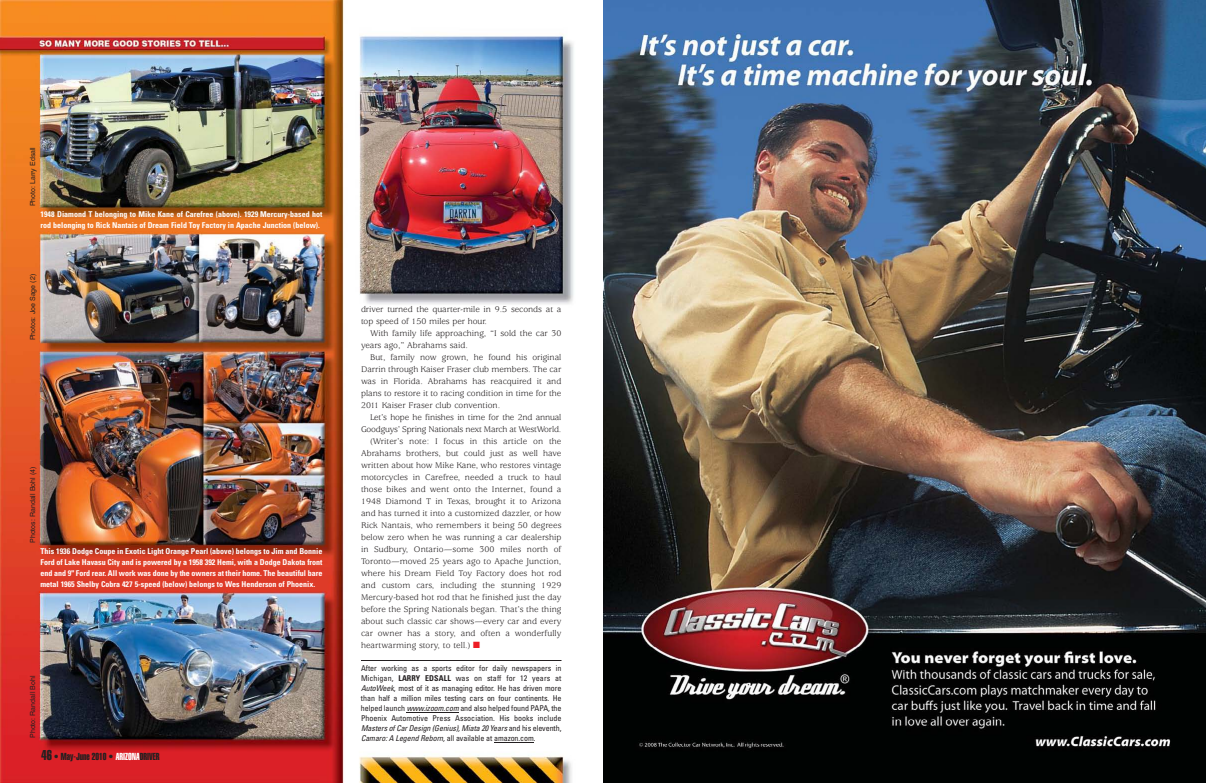
<style>
.page{position:relative;width:1206px;height:783px;background:#fff}
.page>*{position:absolute;margin:0;border:0;box-sizing:border-box;transform-origin:0 0}
.t1{font:10px "Helvetica Extra Compressed";color:#231f20}
.t2{font:9px/12px "Usherwood";letter-spacing:.005em;color:#231f20}
.t3{font:9px "Usherwood";letter-spacing:-.015em;color:#231f20}
.t4{font:700 condensed 8px/11px "Univers";color:#fff}
.t5{font:condensed 8px/10px "Univers";letter-spacing:.005em;color:#231f20;text-align:justify}
.t6{font:7px "Helvetica";color:#231f20}
.s1{font-size:14px}
.s2{color:#fff}
.s3{color:#ed1c24}
.s4{font-weight:700}
.s5{font-style:italic}
</style>
<div class="page">
<img style="left:603px;top:0;width:603px;height:783px">
<img style="left:0;top:0;width:574px;height:783px">
<hr style="left:361px;top:660px;width:201px;height:1px;background:#231f20">
<hr style="left:407px;top:712px;width:52px;height:1px;background:#231f20">
<hr style="left:494px;top:742px;width:40px;height:1px;background:#231f20">
<p class="t6" style="left:30px;top:206px;width:61px;rotate:-90deg">Photo: Larry Edsall</p>
<p class="t4" style="left:40px;top:209px;width:283px">1948 Diamond T belonging to Mike Kane of Carefree (above). 1929 Mercury-based hot rod belonging to Rick Nantais of Dream Field Toy Factory in Apache Junction (below).</p>
<p class="t6" style="left:30px;top:340px;width:68px;rotate:-90deg">Photos: Joe Sage (2)</p>
<p class="t6" style="left:30px;top:543px;width:78px;rotate:-90deg">Photos: Randall Bohl (4)</p>
<p class="t4" style="left:40px;top:547px;width:283px;text-align:justify">This 1936 Dodge Coupe in Exotic Light Orange Pearl (above) belongs to Jim and Bonnie Ford of Lake Havasu City and is powered by a 1958 392 Hemi, with a Dodge Dakota front end and 9" Ford rear. All work was done by the owners at their home. The beautiful bare metal 1965 Shelby Cobra 427 5-speed (below) belongs to Wes Henderson of Phoenix.</p>
<p class="t6" style="left:30px;top:738px;width:64px;rotate:-90deg">Photo: Randall Bohl</p>
<p class="t1" style="left:42px;top:753px;width:120px"><span class="s1">46</span> • May-June 2010 • <span class="s2">ARIZONA</span>DRIVER</p>
<p class="t2" style="left:361px;top:304px;width:202px">driver turned the quarter-mile in 9.5 seconds at a top speed of 150 miles per hour.</p>
<p class="t2" style="left:361px;top:328px;width:202px;text-indent:9px">With family life approaching, “I sold the car 30 years ago,” Abrahams said.</p>
<p class="t2" style="left:361px;top:352px;width:202px;text-align:justify;text-indent:9px">But, family now grown, he found his original Darrin through Kaiser Fraser club members. The car was in Florida. Abrahams has reacquired it and plans to restore it to racing condition in time for the 2011 Kaiser Fraser club convention.</p>
<p class="t3" style="left:370px;top:414px;width:193px">Let’s hope he finishes in time for the 2nd annual</p>
<p class="t3" style="left:361px;top:426px;width:202px">Goodguys’ Spring Nationals next March at WestWorld.</p>
<p class="t2" style="left:370px;top:436px;width:193px">(Writer’s note: I focus in this article on the</p>
<p class="t2" style="left:361px;top:448px;width:202px">Abrahams brothers, but could just as well have</p>
<p class="t2" style="left:361px;top:460px;width:202px">written about how Mike Kane, who restores vintage</p>
<p class="t2" style="left:361px;top:472px;width:202px">motorcycles in Carefree, needed a truck to haul</p>
<p class="t2" style="left:361px;top:484px;width:202px">those bikes and went onto the Internet, found a</p>
<p class="t2" style="left:361px;top:496px;width:202px">1948 Dia mond T in Texas, brought it to Arizona</p>
<p class="t2" style="left:361px;top:508px;width:202px">and has turned it into a customized dazzler, or how</p>
<p class="t2" style="left:361px;top:520px;width:202px">Rick Nantais, who remembers it being 50 de grees</p>
<p class="t2" style="left:361px;top:532px;width:202px">below zero when he was running a car dealership</p>
<p class="t2" style="left:361px;top:544px;width:202px">in Sudbury, Ontario—some 300 miles north of</p>
<p class="t2" style="left:361px;top:556px;width:202px">Toronto—moved 25 years ago to Apache Junction,</p>
<p class="t2" style="left:361px;top:568px;width:202px">where his Dream Field Toy Factory does hot rod</p>
<p class="t2" style="left:361px;top:580px;width:202px">and custom cars, including the stunning 1929</p>
<p class="t2" style="left:361px;top:592px;width:202px">Mercury-based hot rod that he finished just the day</p>
<p class="t2" style="left:361px;top:604px;width:202px">before the Spring Nationals began. That’s the thing</p>
<p class="t2" style="left:361px;top:616px;width:202px">about such classic car shows—every car and every</p>
<p class="t2" style="left:361px;top:628px;width:202px">car owner has a story, and often a wonderfully</p>
<p class="t2" style="left:361px;top:640px;width:121px">heartwarming story, to tell.) <span class="s3">■</span></p>
<p class="t5" style="left:361px;top:663px;width:202px">After working as a sports editor for daily newspapers in Michigan, <span class="s4">LARRY EDSALL</span> was on staff for 12 years at <span class="s5">AutoWeek</span>, most of it as managing editor. He has driven more than half a million miles testing cars on four continents. He helped launch <span class="s5">www.izoom.com</span>and also helped found PAPA, the Phoenix Automotive Press Association. His books include <span class="s5">Masters of CarDesign (Genius),Miata 20 Years</span> a n d h i s e l e v e n t h , <span class="s5">Camaro:A Legend Reborn,</span>all available at amazon.com.</p>
</div>
